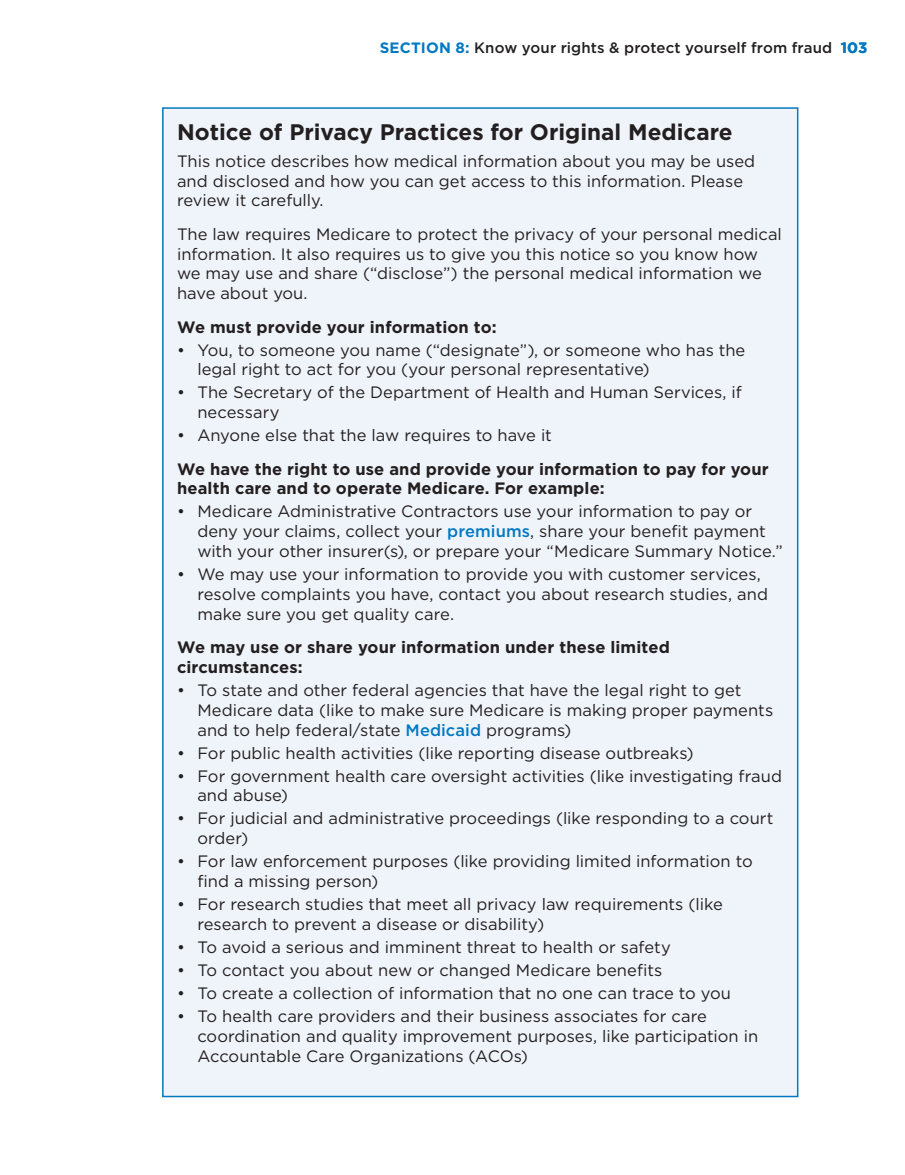
<style>
.page{position:relative;width:905px;height:1175px;background:#fff}
.page>*{position:absolute;margin:0;border:0;box-sizing:border-box;transform-origin:0 0}
.t1{font:700 22.5px "Gotham";color:#231f20}
.t2{font:16.5px/19.8px "Gotham";color:#231f20}
.t3{font:700 16.5px/19.8px "Gotham";letter-spacing:.005em;color:#231f20}
.t4{font:500 15px "Gotham";letter-spacing:.01em;color:#231f20}
.s1{font-weight:700;color:#0079c2}
.s2{font-weight:500;color:#0079c2}
</style>
<div class="page">
<div style="left:163px;top:108px;width:634px;height:988px;background:#eff4fa"></div>
<p class="t4" style="left:380px;top:38px;width:489px"><span class="s1">SECTION 8:</span> Know your rights &amp; protect yourself from fraud <span class="s1">103</span></p>
<h3 class="t1" style="left:177px;top:117px;width:557px">Notice of Privacy Practices for Original Medicare</h3>
<p class="t2" style="left:177px;top:151px;width:579px">This notice describes how medical information about you may be used and disclosed and how you can get access to this information. Please review it carefully.</p>
<p class="t2" style="left:177px;top:224px;width:606px">The law requires Medicare to protect the privacy of your personal medical information. It also requires us to give you this notice so you know how we may use and share (“disclose”) the personal medical information we have about you.</p>
<p class="t3" style="left:177px;top:317px;width:321px">We must provide your information to:</p>
<p class="t2" style="left:197px;top:339px;width:549px;text-indent:-20px">• You, to someone you name (“designate”), or someone who has the legal right to act for you (your personal representative)</p>
<p class="t2" style="left:197px;top:382px;width:546px;text-indent:-20px">• The Secretary of the Department of Health and Human Services, if necessary</p>
<p class="t2" style="left:177px;top:425px;width:376px">• Anyone else that the law requires to have it</p>
<p class="t3" style="left:177px;top:459px;width:593px">We have the right to use and provide your information to pay for your health care and to operate Medicare. For example:</p>
<p class="t2" style="left:197px;top:501px;width:587px;text-indent:-20px">• Medicare Administrative Contractors use your information to pay or deny your claims, collect your <span class="s2">premiums</span>, share your benefit payment with your other insurer(s), or prepare your “Medicare Summary Notice.”</p>
<p class="t2" style="left:197px;top:564px;width:572px;text-indent:-20px">• We may use your information to provide you with customer services, resolve complaints you have, contact you about research studies, and make sure you get quality care.</p>
<p class="t3" style="left:177px;top:637px;width:494px">We may use or share your information under these limited circumstances:</p>
<p class="t2" style="left:197px;top:680px;width:577px;text-indent:-20px">• To state and other federal agencies that have the legal right to get<br>Medicare data (like to make sure Medicare is making proper payments and to help federal/state <span class="s2">Medicaid</span> programs)</p>
<p class="t2" style="left:177px;top:742px;width:518px">• For public health activities (like reporting disease outbreaks)</p>
<p class="t2" style="left:197px;top:765px;width:586px;text-indent:-20px">• For government health care oversight activities (like investigating fraud and abuse)</p>
<p class="t2" style="left:197px;top:808px;width:577px;text-indent:-20px">• For judicial and administrative proceedings (like responding to a court order)</p>
<p class="t2" style="left:197px;top:851px;width:557px;text-indent:-20px">• For law enforcement purposes (like providing limited information to find a missing person)</p>
<p class="t2" style="left:197px;top:894px;width:527px;text-indent:-20px">• For research studies that meet all privacy law requirements (like research to prevent a disease or disability)</p>
<p class="t2" style="left:177px;top:937px;width:495px">• To avoid a serious and imminent threat to health or safety</p>
<p class="t2" style="left:177px;top:960px;width:487px">• To contact you about new or changed Medicare benefits</p>
<p class="t2" style="left:177px;top:983px;width:555px">• To create a collection of information that no one can trace to you</p>
<p class="t2" style="left:197px;top:1006px;width:562px;text-indent:-20px">• To health care providers and their business associates for care coordination and quality improvement purposes, like participation in<br>Accountable Care Organizations (ACOs)</p>
</div>
